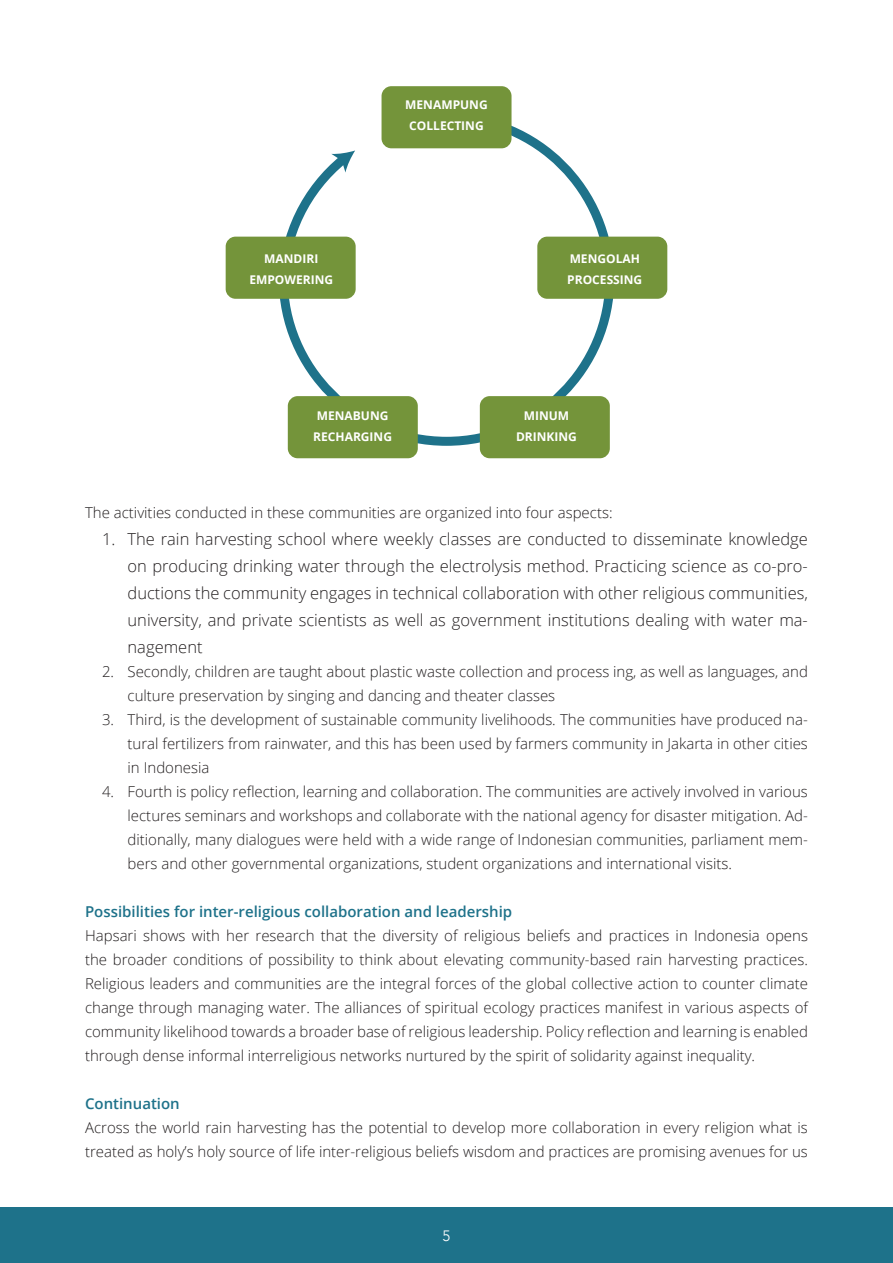
<style>
.page{position:relative;width:893px;height:1263px;background:#fff}
.page>*{position:absolute;margin:0;border:0;box-sizing:border-box;transform-origin:0 0}
.t1{font:300 16.5px/27px "Open Sans";color:#231f20;text-align:justify}
.t2{font:300 15px/24px "Open Sans";color:#231f20;text-align:justify}
.t3{font:600 15px "Open Sans";color:#1e728a}
.t4{font:300 15px "Avenir";color:#fff}
.t5{font:700 12px/21px "Open Sans";color:#fff;text-align:center}
</style>
<div class="page">
<div style="left:0;top:1208px;width:893px;height:55px;background:#1e728a"></div>
<svg style="left:274px;top:108px;width:345px;height:342px"></svg>
<svg style="left:331px;top:150px;width:24px;height:23px"></svg>
<div style="left:382px;top:86px;width:129px;height:62px;background:#74943a;border-radius:10px"></div>
<div style="left:537px;top:237px;width:130px;height:62px;background:#74943a;border-radius:10px"></div>
<div style="left:480px;top:396px;width:130px;height:62px;background:#74943a;border-radius:10px"></div>
<div style="left:288px;top:396px;width:130px;height:62px;background:#74943a;border-radius:10px"></div>
<div style="left:226px;top:237px;width:130px;height:62px;background:#74943a;border-radius:10px"></div>
<p class="t5" style="left:249px;top:249px;width:85px">MANDIRI<br>EMPOWERING</p>
<p class="t5" style="left:405px;top:95px;width:84px">MENAMPUNG<br>COLLECTING</p>
<p class="t5" style="left:567px;top:249px;width:77px;text-align:left">MENGOLAH<br>PROCESSING</p>
<p class="t5" style="left:313px;top:407px;width:80px;text-align:left">MENABUNG<br>RECHARGING</p>
<p class="t5" style="left:516px;top:407px;width:62px">MINUM<br>DRINKING</p>
<p class="t2" style="left:85px;top:502px;width:529px">The activities conducted in these communities are organized into four aspects:</p>
<p class="t1" style="left:128px;top:527px;width:682px;text-indent:-26px">1. The rain harvesting school where weekly classes are conducted to disseminate knowledge on producing drinking water through the electrolysis method. Practicing science as co-pro&shy;ductions the community engages in technical collaboration with other religious communities, university, and private scientists as well as government institutions dealing with water ma&shy;nagement</p>
<p class="t2" style="left:128px;top:661px;width:682px;text-indent:-26px">2. Secondly, children are taught about plastic waste collection and process ing, as well as languages, and culture preservation by singing and dancing and theater classes</p>
<p class="t2" style="left:128px;top:709px;width:682px;text-indent:-26px">3. Third, is the development of sustainable community livelihoods. The communities have produced na&shy;tural fertilizers from rainwater, and this has been used by farmers community in Jakarta in other cities in Indonesia</p>
<p class="t2" style="left:128px;top:781px;width:682px;text-indent:-26px">4. Fourth is policy reflection, learning and collaboration. The communities are actively involved in various lectures seminars and workshops and collaborate with the national agency for disaster mitigation. Ad&shy;ditionally, many dialogues were held with a wide range of Indonesian communities, parliament mem&shy;bers and other governmental organizations, student organizations and international visits.</p>
<p class="t3" style="left:85px;top:905px;width:429px">Possibilities for inter-religious collaboration and leadership</p>
<p class="t2" style="left:85px;top:925px;width:724px">Hapsari shows with her research that the diversity of religious beliefs and practices in Indonesia opens the broader conditions of possibility to think about elevating community-based rain harvesting practices.<br>Religious leaders and communities are the integral forces of the global collective action to counter climate change through managing water. The alliances of spiritual ecology practices manifest in various aspects of community likelihood towards a broader base of religious leadership. Policy reflection and learning is enabled through dense informal interreligious networks nurtured by the spirit of solidarity against inequality.</p>
<p class="t3" style="left:85px;top:1097px;width:96px">Continuation</p>
<p class="t2" style="left:85px;top:1117px;width:724px">Across the world rain harvesting has the potential to develop more collaboration in every religion what is treated as holy’s holy source of life inter-religious beliefs wisdom and practices are promising avenues for us</p>
<p class="t4" style="left:443px;top:1227px;width:9px">5</p>
</div>
